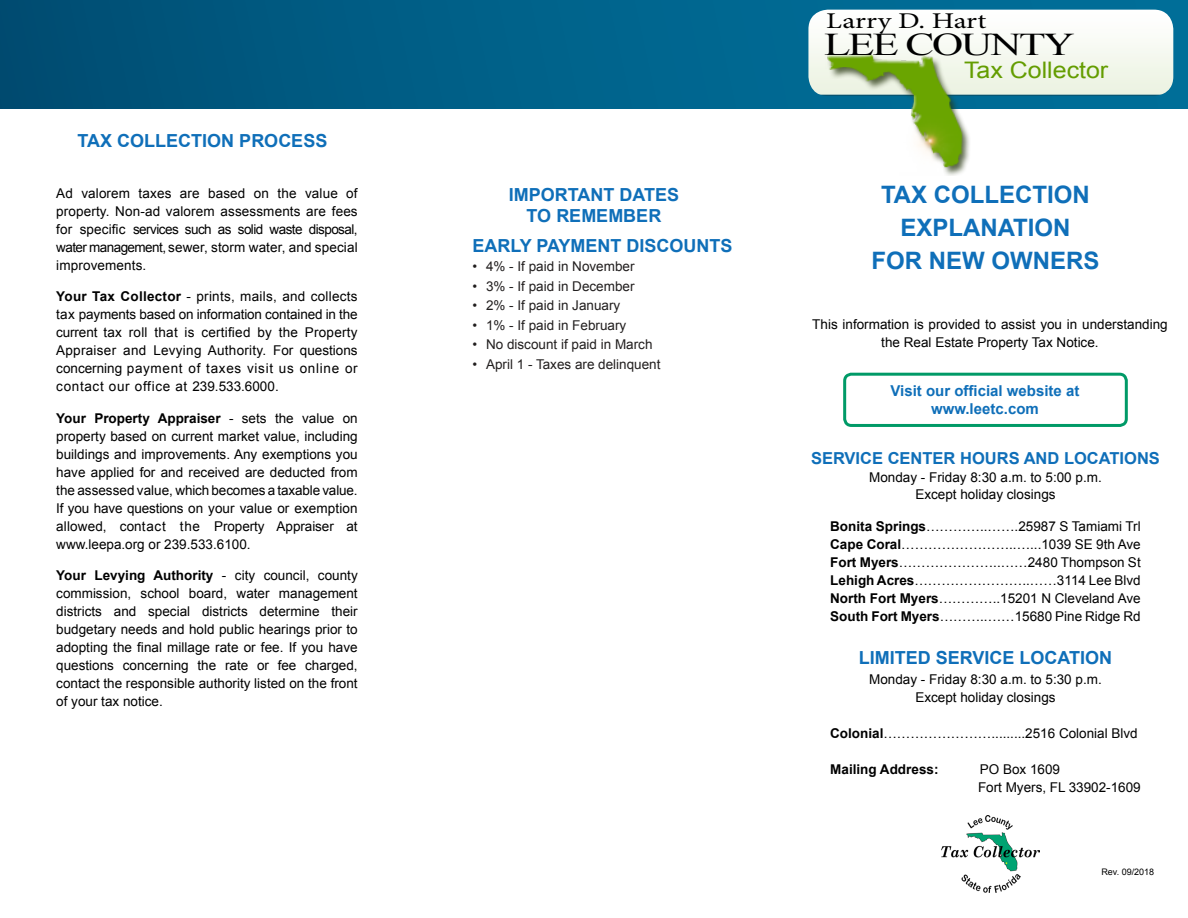
<style>
.page{position:relative;width:1188px;height:918px;background:#fff}
.page>*{position:absolute;margin:0;border:0;box-sizing:border-box;transform-origin:0 0}
.t1{font:31.65px "Times New Roman";letter-spacing:-.05em;color:#000;scale:1.36 1}
.t2{font:700 24px/33px "Arial";color:#0f6fb9;text-align:center}
.t3{font:22.8px "Arial";color:#649d01;scale:1.09 1}
.t4{font:22.5px "Minion Pro";letter-spacing:.005em;color:#000;scale:1.31 1}
.t5{font:700 18px/21.6px "Arial";color:#0f6fb9;text-align:center}
.t6{font:700 16.5px "Arial";color:#0f6fb9}
.t7{font:700 15px/18px "Arial";color:#0f6fb9;text-align:center}
.t8{font:13.5px/18px "Arial";color:#000;text-align:justify}
.t9{font:13.5px "Arial";color:#221f1f}
.t10{font:700 13.5px "Arial";color:#000}
.t11{font:9px "Arial";color:#000}
.s1{font-weight:700}
</style>
<div class="page">
<div style="left:0;top:0;width:1188px;height:918px;background:linear-gradient(to right,#005075,#00739e)"></div>
<div style="left:0;top:109px;width:1188px;height:809px;background:#fff"></div>
<img style="left:808px;top:10px;width:365px;height:86px">
<img style="left:818px;top:51px;width:156px;height:125px">
<img style="left:942px;top:815px;width:98px;height:77px">
<div style="left:843px;top:373px;width:285px;height:54px;border:3px solid #009a67;border-radius:7px"></div>
<h3 class="t5" style="left:78px;top:130px;width:251px">TAX COLLECTION PROCESS</h3>
<p class="t8" style="left:56px;top:184px;width:303px">Ad valorem taxes are based on the value of property. Non-ad valorem assessments are fees for specific services such as solid waste disposal, water management, sewer, storm water, and special improvements.</p>
<p class="t8" style="left:56px;top:288px;width:303px"><span class="s1">Your Tax Collector</span> - prints, mails, and collects tax payments based on information contained in the current tax roll that is certified by the Property Appraiser and Levying Authority. For questions concerning payment of taxes visit us online or contact our office at 239.533.6000.</p>
<p class="t8" style="left:56px;top:409px;width:303px"><span class="s1">Your Property Appraiser</span> - sets the value on property based on current market value, including buildings and improvements. Any exemptions you have applied for and received are deducted from the assessed value, which becomes a taxable value.<br>If you have questions on your value or exemption allowed, contact the Property Appraiser at www.leepa.org or 239.533.6100.</p>
<p class="t8" style="left:56px;top:567px;width:303px"><span class="s1">Your Levying Authority</span> - city council, county commission, school board, water management districts and special districts determine their budgetary needs and hold public hearings prior to adopting the final millage rate or fee. If you have questions concerning the rate or fee charged, contact the responsible authority listed on the front of your tax notice.</p>
<h3 class="t5" style="left:509px;top:184px;width:172px">IMPORTANT DATES<br>TO REMEMBER</h3>
<h3 class="t5" style="left:472px;top:235px;width:262px">EARLY PAYMENT DISCOUNTS</h3>
<p class="t9" style="left:472px;top:258px;width:164px">• 4% - If paid in November</p>
<p class="t9" style="left:472px;top:277px;width:164px">• 3% - If paid in December</p>
<p class="t9" style="left:472px;top:297px;width:149px">• 2% - If paid in January</p>
<p class="t9" style="left:472px;top:316px;width:155px">• 1% - If paid in February</p>
<p class="t9" style="left:472px;top:336px;width:182px">• No discount if paid in March</p>
<p class="t9" style="left:472px;top:355px;width:190px">• April 1 - Taxes are delinquent</p>
<h3 class="t4" style="left:826px;top:6px;width:124px">Larry D. Hart</h3>
<h3 class="t3" style="left:964px;top:55px;width:134px">Tax Collector</h3>
<h1 class="t1" style="left:824px;top:23px;width:186px">LEE COUNTY</h1>
<h2 class="t2" style="left:872px;top:179px;width:229px">TAX COLLECTION<br>EXPLANATION<br>FOR NEW OWNERS</h2>
<p class="t8" style="left:812px;top:315px;width:357px;text-align:center">This information is provided to assist you in understanding the Real Estate Property Tax Notice.</p>
<p class="t7" style="left:890px;top:382px;width:190px">Visit our official website at www.leetc.com</p>
<p class="t6" style="left:811px;top:447px;width:350px">SERVICE CENTER HOURS AND LOCATIONS</p>
<p class="t8" style="left:869px;top:468px;width:234px;text-align:center">Monday - Friday 8:30 a.m. to 5:00 p.m.<br>Except holiday closings</p>
<p class="t8" style="left:830px;top:517px;width:312px"><span class="s1">Bonita Springs</span>…………..…….25987 S Tamiami Trl <span class="s1">Cape Coral</span>……………………..…...1039 SE 9th Ave <span class="s1">Fort Myers</span>…………………..……2480 Thompson St <span class="s1">Lehigh Acres</span>……………………..……3114 Lee Blvd <span class="s1">North Fort Myers</span>…………..15201 N Cleveland Ave <span class="s1">South Fort Myers</span>………..……15680 Pine Ridge Rd</p>
<h3 class="t5" style="left:859px;top:648px;width:255px">LIMITED SERVICE LOCATION</h3>
<p class="t8" style="left:869px;top:670px;width:234px;text-align:center">Monday - Friday 8:30 a.m. to 5:30 p.m.<br>Except holiday closings</p>
<p class="t8" style="left:830px;top:724px;width:309px"><span class="s1">Colonial</span>…………………….........2516 Colonial Blvd</p>
<p class="t10" style="left:830px;top:760px;width:110px">Mailing Address:</p>
<p class="t8" style="left:978px;top:760px;width:164px">PO Box 1609<br>Fort Myers, FL 33902-1609</p>
<p class="t11" style="left:1101px;top:866px;width:54px">Rev. 09/2018</p>
</div>
